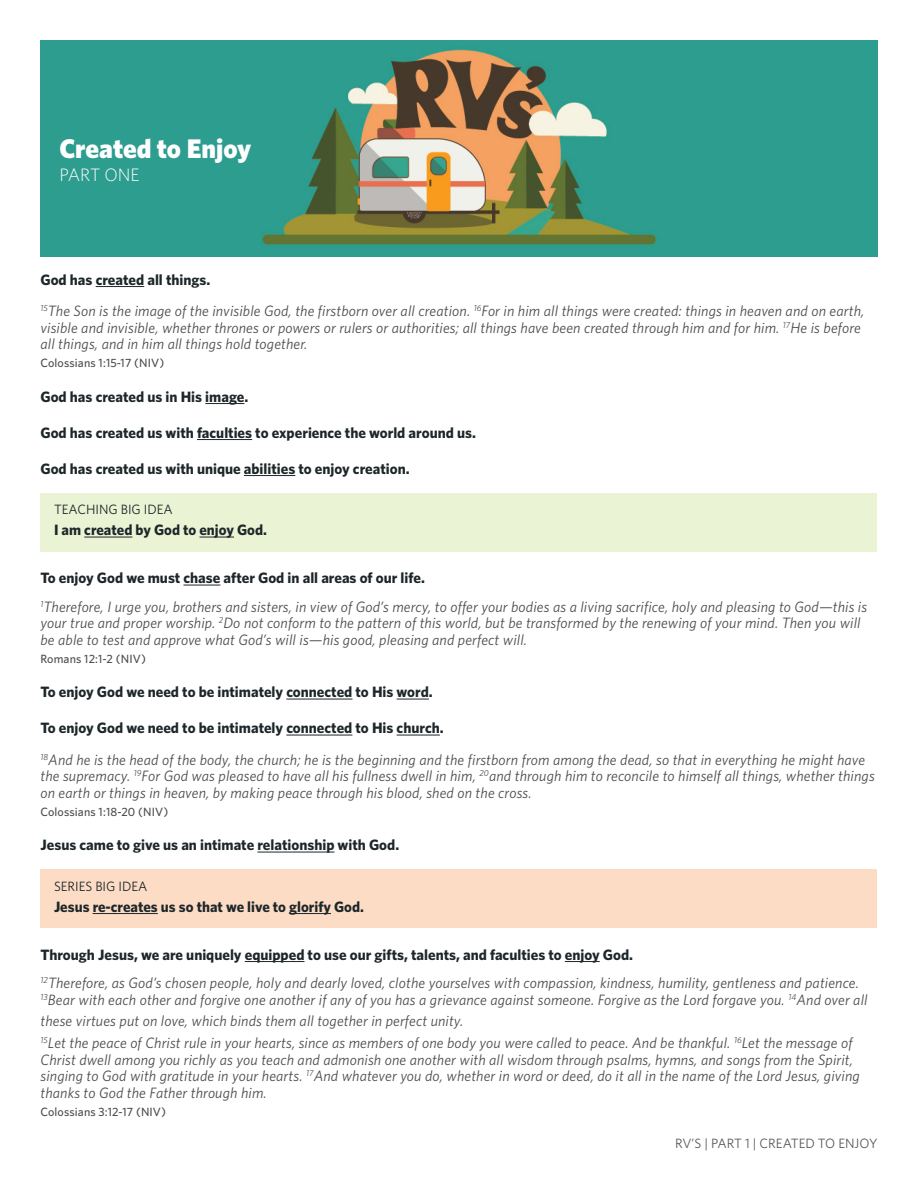
<style>
.page{position:relative;width:918px;height:1188px;background:#fff}
.page>*{position:absolute;margin:0;border:0;box-sizing:border-box;transform-origin:0 0}
.t1{font:900 27px "Whitney HTF";color:#fff}
.t2{font:300 18px "Whitney HTF";color:#fff}
.Scripture_Left_Last{font:italic 15px/16.5px "Whitney HTF";letter-spacing:.01em;color:#4b4c4d}
.Fillin_Bold{font:700 15px "Whitney HTF";color:#1d2629}
.Scripture_Left{font:italic 15px/16.5px "Whitney HTF";letter-spacing:.01em;color:#4b4c4d}
.Fillin_Bold_after_li{font:700 15px "Whitney HTF";color:#1d2629}
.Series_Big_Idea{font:700 15px "Whitney HTF";color:#1d2629}
.Teaching_Big_Idea{font:700 15px "Whitney HTF";color:#1d2629}
.t3{font:13.5px "Whitney HTF";color:#57585a}
.Teaching_Big_Idea_He{font:13.5px "Whitney HTF";color:#1d2629}
.Series_Big_Idea_Head{font:13.5px "Whitney HTF";color:#1d2629}
.Scripture_Reference{font:500 12px "Whitney HTF";letter-spacing:.01em;color:#4b4c4d}
</style>
<div class="page">
<img style="left:40px;top:40px;width:838px;height:216px">
<hr style="left:96px;top:286px;width:48px;height:1px;background:#1d2629">
<hr style="left:205px;top:403px;width:39px;height:1px;background:#1d2629">
<hr style="left:197px;top:439px;width:55px;height:1px;background:#1d2629">
<hr style="left:244px;top:475px;width:51px;height:1px;background:#1d2629">
<div style="left:40px;top:493px;width:838px;height:23px;background:#eaf3d4"></div>
<div style="left:40px;top:508px;width:838px;height:43px;background:#eaf3d4"></div>
<hr style="left:84px;top:537px;width:48px;height:1px;background:#1d2629">
<hr style="left:199px;top:537px;width:35px;height:1px;background:#1d2629">
<hr style="left:183px;top:585px;width:37px;height:1px;background:#1d2629">
<hr style="left:286px;top:699px;width:66px;height:1px;background:#1d2629">
<hr style="left:397px;top:699px;width:32px;height:1px;background:#1d2629">
<hr style="left:286px;top:735px;width:66px;height:1px;background:#1d2629">
<hr style="left:397px;top:735px;width:43px;height:1px;background:#1d2629">
<hr style="left:257px;top:852px;width:77px;height:1px;background:#1d2629">
<div style="left:40px;top:870px;width:838px;height:23px;background:#fddcc5"></div>
<div style="left:40px;top:885px;width:838px;height:43px;background:#fddcc5"></div>
<hr style="left:93px;top:913px;width:65px;height:1px;background:#1d2629">
<hr style="left:289px;top:913px;width:42px;height:1px;background:#1d2629">
<hr style="left:245px;top:961px;width:60px;height:1px;background:#1d2629">
<hr style="left:565px;top:961px;width:35px;height:1px;background:#1d2629">
<h1 class="t1" style="left:59px;top:132px;width:193px">Created to Enjoy</h1>
<p class="t2" style="left:59px;top:165px;width:82px">PART ONE</p>
<p class="Fillin_Bold" style="left:40px;top:270px;width:171px">God has created all things.</p>
<p class="Scripture_Left_Last" style="left:40px;top:302px;width:825px"><sup>15</sup>The Son is the image of the invisible God, the firstborn over all creation. <sup>16</sup>For in him all things were created: things in heaven and on earth, visible and invisible, whether thrones or powers or rulers or authorities; all things have been created through him and for him. <sup>17</sup>He is before all things, and in him all things hold together.</p>
<p class="Scripture_Reference" style="left:40px;top:356px;width:125px">Colossians 1:15-17 (NIV)</p>
<p class="Fillin_Bold" style="left:40px;top:387px;width:209px">God has created us in His image.</p>
<p class="Fillin_Bold" style="left:40px;top:423px;width:437px">God has created us with faculties to experience the world around us.</p>
<p class="Fillin_Bold" style="left:40px;top:459px;width:371px">God has created us with unique abilities to enjoy creation.</p>
<p class="Teaching_Big_Idea_He" style="left:54px;top:501px;width:120px">TEACHING BIG IDEA</p>
<p class="Teaching_Big_Idea" style="left:54px;top:521px;width:215px">I am created by God to enjoy God.</p>
<p class="Fillin_Bold_after_li" style="left:40px;top:569px;width:386px">To enjoy God we must chase after God in all areas of our life.</p>
<p class="Scripture_Left_Last" style="left:40px;top:598px;width:828px"><sup>1</sup>Therefore, I urge you, brothers and sisters, in view of God’s mercy, to offer your bodies as a living sacrifice, holy and pleasing to God—this is your true and proper worship. <sup>2</sup>Do not conform to the pattern of this world, but be transformed by the renewing of your mind. Then you will be able to test and approve what God’s will is—his good, pleasing and perfect will.</p>
<p class="Scripture_Reference" style="left:40px;top:651px;width:107px">Romans 12:1-2 (NIV)</p>
<p class="Fillin_Bold" style="left:40px;top:683px;width:394px">To enjoy God we need to be intimately connected to His word.</p>
<p class="Fillin_Bold" style="left:40px;top:719px;width:405px">To enjoy God we need to be intimately connected to His church.</p>
<p class="Scripture_Left_Last" style="left:40px;top:751px;width:836px"><sup>18</sup>And he is the head of the body, the church; he is the beginning and the firstborn from among the dead, so that in everything he might have the supremacy. <sup>19</sup>For God was pleased to have all his fullness dwell in him, <sup>20</sup>and through him to reconcile to himself all things, whether things on earth or things in heaven, by making peace through his blood, shed on the cross.</p>
<p class="Scripture_Reference" style="left:40px;top:804px;width:129px">Colossians 1:18-20 (NIV)</p>
<p class="Fillin_Bold" style="left:40px;top:836px;width:360px">Jesus came to give us an intimate relationship with God.</p>
<p class="Series_Big_Idea_Head" style="left:54px;top:878px;width:95px">SERIES BIG IDEA</p>
<p class="Series_Big_Idea" style="left:54px;top:897px;width:311px">Jesus re-creates us so that we live to glorify God.</p>
<p class="Fillin_Bold_after_li" style="left:40px;top:945px;width:594px">Through Jesus, we are uniquely equipped to use our gifts, talents, and faculties to enjoy God.</p>
<p class="Scripture_Left" style="left:40px;top:974px;width:829px"><sup>12</sup>Therefore, as God’s chosen people, holy and dearly loved, clothe yourselves with compassion, kindness, humility, gentleness and patience.<br><sup>13</sup>Bear with each other and forgive one another if any of you has a grievance against someone. Forgive as the Lord forgave you. <sup>14</sup>And over all</p>
<p class="Scripture_Left" style="left:40px;top:1012px;width:424px">these virtues put on love, which binds them all together in perfect unity.</p>
<p class="Scripture_Left_Last" style="left:40px;top:1034px;width:821px"><sup>15</sup>Let the peace of Christ rule in your hearts, since as members of one body you were called to peace. And be thankful. <sup>16</sup>Let the message of Christ dwell among you richly as you teach and admonish one another with all wisdom through psalms, hymns, and songs from the Spirit, singing to God with gratitude in your hearts. <sup>17</sup>And whatever you do, whether in word or deed, do it all in the name of the Lord Jesus, giving thanks to God the Father through him.</p>
<p class="Scripture_Reference" style="left:40px;top:1104px;width:127px">Colossians 3:12-17 (NIV)</p>
<p class="t3" style="left:675px;top:1135px;width:204px">RV’S | PART 1 | CREATED TO ENJOY</p>
</div>
